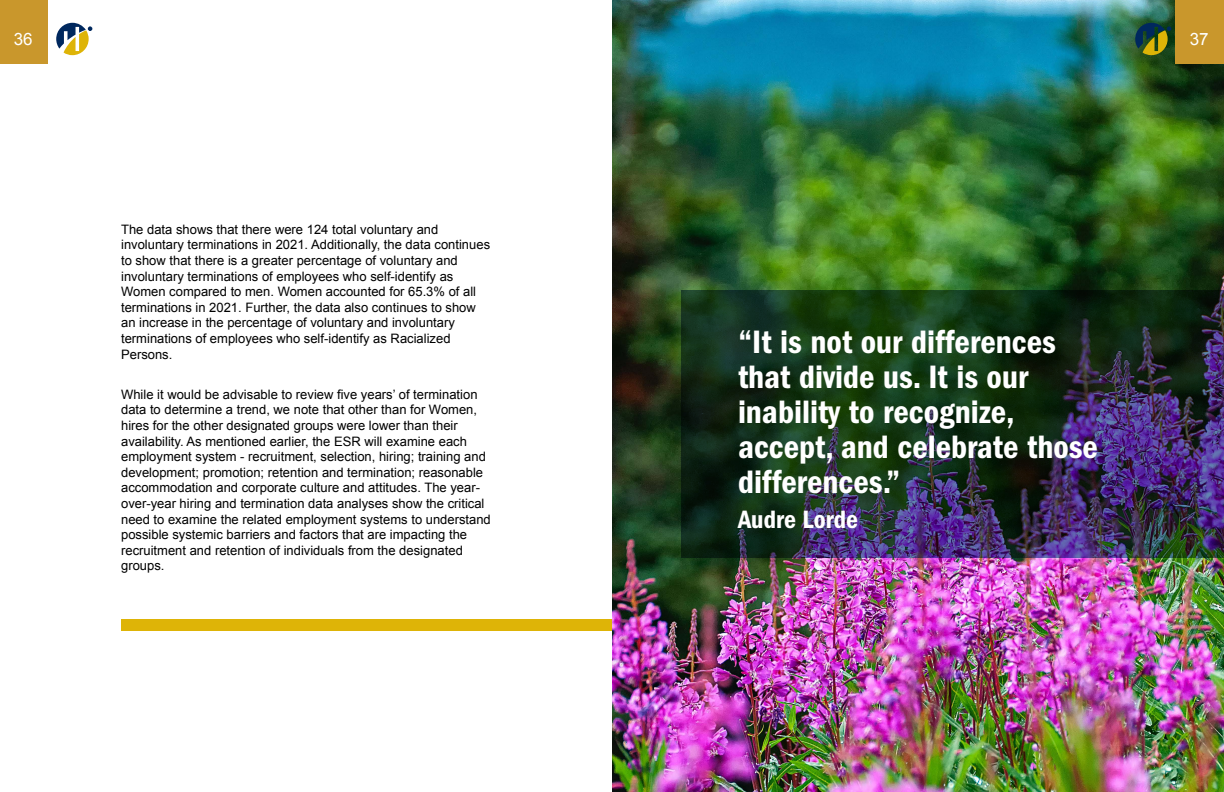
<style>
.page{position:relative;width:1224px;height:792px;background:#fff}
.page>*{position:absolute;margin:0;border:0;box-sizing:border-box;transform-origin:0 0}
.H2_ITC_33_5_W{font:600 condensed 33.6px/35px "Franklin Gothic";color:#fff}
.H2_ITC_33_5_W-2{font:600 condensed 26px "Franklin Gothic";color:#fff}
.t1{font:17px "Arial";color:#fff}
.P_Arial_13_pt_B{font:13px/15.6px "Arial";color:#000}
</style>
<div class="page">
<div style="left:121px;top:619px;width:497px;height:12px;background:#deb407"></div>
<img style="left:612px;top:0;width:612px;height:792px">
<img style="left:681px;top:291px;width:543px;height:267px">
<div style="left:1176px;top:0;width:48px;height:64px;background:#c9972c"></div>
<svg style="left:1135px;top:23px;width:36px;height:32px"></svg>
<div style="left:0;top:0;width:48px;height:64px;background:#c9972c"></div>
<svg style="left:56px;top:23px;width:36px;height:32px"></svg>
<h3 class="t1" style="left:14px;top:28px;width:20px">36</h3>
<h3 class="t1" style="left:1190px;top:28px;width:20px">37</h3>
<p class="P_Arial_13_pt_B" style="left:121px;top:222px;width:371px">The data shows that there were 124 total voluntary and involuntary terminations in 2021. Additionally, the data continues to show that there is a greater percentage of voluntary and involuntary terminations of employees who self-identify as Women compared to men. Women accounted for 65.3% of all terminations in 2021. Further, the data also continues to show an increase in the percentage of voluntary and involuntary terminations of employees who self-identify as Racialized Persons.</p>
<p class="P_Arial_13_pt_B" style="left:121px;top:387px;width:371px">While it would be advisable to review five years’ of termination data to determine a trend, we note that other than for Women, hires for the other designated groups were lower than their availability. As mentioned earlier, the ESR will examine each employment system - recruitment, selection, hiring; training and development; promotion; retention and termination; reasonable accommodation and corporate culture and attitudes. The year&shy;over-year hiring and termination data analyses show the critical need to examine the related employment systems to understand possible systemic barriers and factors that are impacting the recruitment and retention of individuals from the designated groups.</p>
<p class="H2_ITC_33_5_W" style="left:738px;top:324px;width:362px">“It is not our differences that divide us. It is our inability to recognize, accept, and celebrate those differences.”</p>
<p class="H2_ITC_33_5_W-2" style="left:738px;top:504px;width:122px">Audre Lorde</p>
</div>
